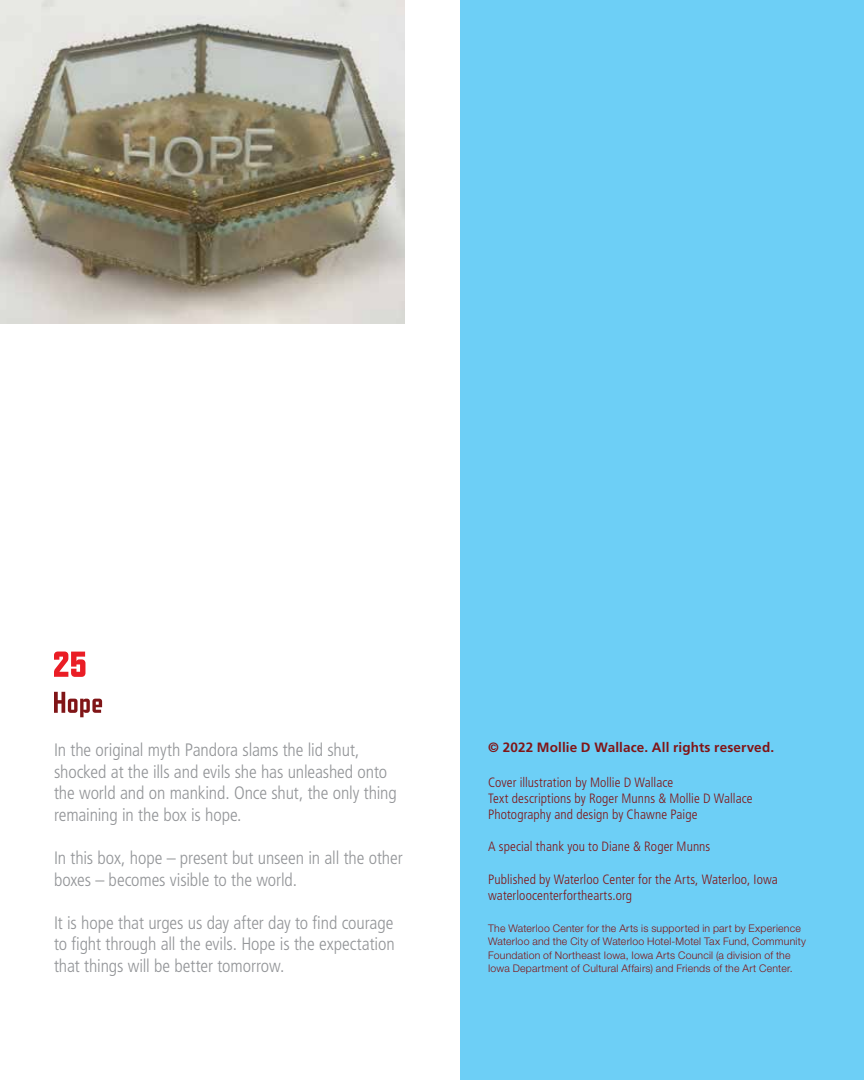
<style>
.page{position:relative;width:864px;height:1080px;background:#fff}
.page>*{position:absolute;margin:0;border:0;box-sizing:border-box;transform-origin:0 0}
.t1{font:300 condensed 18px/21.6px "Frutiger LT Std";letter-spacing:-.005em;color:#939598}
.t2{font:300 condensed 13.5px/16.2px "Frutiger LT Std";letter-spacing:.005em;color:#801517}
.t3{font:700 13.5px "Frutiger LT Std";letter-spacing:.01em;color:#801517}
.t4{font:300 10.5px/13.5px "Helvetica Neue LT Std";letter-spacing:.02em;color:#801517}
</style>
<div class="page">
<svg style="left:54px;top:652px;width:31px;height:25px"></svg>
<svg style="left:54px;top:692px;width:48px;height:25px"></svg>
<img style="left:0;top:0;width:405px;height:324px">
<div style="left:460px;top:0;width:404px;height:1080px;background:#6dcff6"></div>
<p class="t1" style="left:54px;top:739px;width:344px">In the original myth Pandora slams the lid shut, shocked at the ills and evils she has unleashed onto the world and on mankind. Once shut, the only thing remaining in the box is hope.</p>
<p class="t1" style="left:54px;top:847px;width:350px">In this box, hope – present but unseen in all the other boxes – becomes visible to the world.</p>
<p class="t1" style="left:54px;top:912px;width:342px;text-align:justify">It is hope that urges us day after day to find courage to fight through all the evils. Hope is the expectation that things will be better tomorrow.</p>
<p class="t3" style="left:488px;top:740px;width:288px">© 2022 Mollie D Wallace. All rights reserved.</p>
<p class="t2" style="left:488px;top:774px;width:266px">Cover illustration by Mollie D Wallace<br>Text descriptions by Roger Munns &amp; Mollie D Wallace<br>Photography and design by Chawne Paige</p>
<p class="t2" style="left:488px;top:839px;width:224px">A special thank you to Diane &amp; Roger Munns</p>
<p class="t2" style="left:488px;top:871px;width:291px">Published by Waterloo Center for the Arts, Waterloo, Iowa waterloocenterforthearts.org</p>
<p class="t4" style="left:488px;top:921px;width:319px">The Waterloo Center for the Arts is supported in part by Experience Waterloo and the City of Waterloo Hotel-Motel Tax Fund, Community Foundation of Northeast Iowa, Iowa Arts Council (a division of the Iowa Department of Cultural Affairs) and Friends of the Art Center.</p>
</div>
